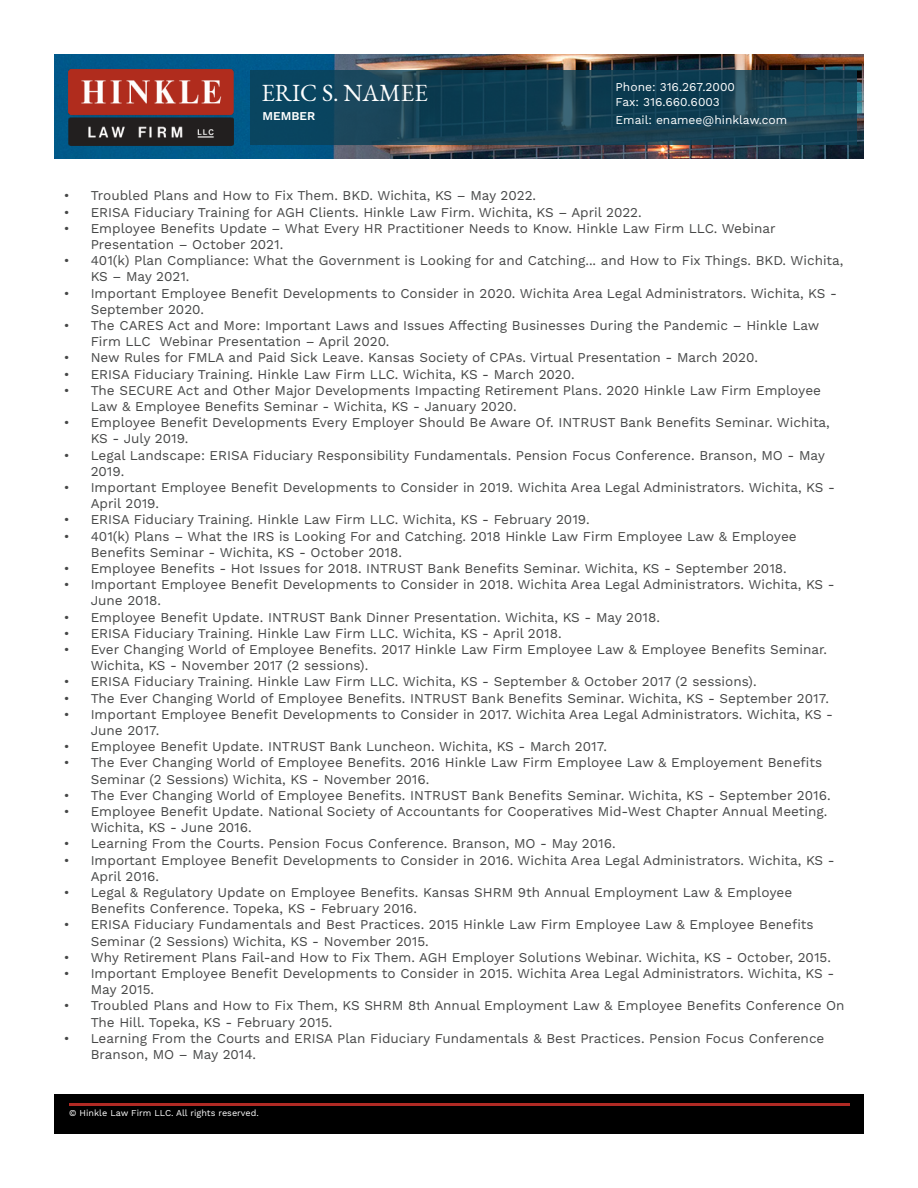
<style>
.page{position:relative;width:918px;height:1188px;background:#fff}
.page>*{position:absolute;margin:0;border:0;box-sizing:border-box;transform-origin:0 0}
.t1{font:24px "EB Garamond";color:#fff}
.t2{font:13.5px/16.2px "Work Sans";color:#464747}
.t3{font:12px/14.4px "Work Sans";color:#fff}
.t4{font:600 12px "Work Sans";color:#fff}
.t5{font:9px "Work Sans";color:#fff}
</style>
<div class="page">
<div style="left:54px;top:1094px;width:810px;height:40px;background:#000"></div>
<hr style="left:69px;top:1104px;width:781px;height:2px;background:#b02a24">
<img style="left:54px;top:54px;width:810px;height:105px">
<img style="left:68px;top:70px;width:165px;height:75px">
<svg style="left:250px;top:70px;width:606px;height:75px"></svg>
<p class="t1" style="left:261px;top:77px;width:168px">ERIC S. NAMEE</p>
<p class="t4" style="left:263px;top:108px;width:54px">MEMBER</p>
<p class="t3" style="left:616px;top:81px;width:121px">Phone: 316.267.2000<br>Fax: 316.660.6003</p>
<p class="t3" style="left:616px;top:113px;width:173px">Email: enamee@hinklaw.com</p>
<p class="t2" style="left:64px;top:188px;width:474px">• Troubled Plans and How to Fix Them. BKD. Wichita, KS – May 2022.</p>
<p class="t2" style="left:64px;top:204px;width:580px">• ERISA Fiduciary Training for AGH Clients. Hinkle Law Firm. Wichita, KS – April 2022.</p>
<p class="t2" style="left:91px;top:221px;width:686px;text-indent:-27px">• Employee Benefits Update – What Every HR Practitioner Needs to Know. Hinkle Law Firm LLC. Webinar<br>Presentation – October 2021.</p>
<p class="t2" style="left:91px;top:253px;width:754px;text-indent:-27px">• 401(k) Plan Compliance: What the Government is Looking for and Catching... and How to Fix Things. BKD. Wichita,<br>KS – May 2021.</p>
<p class="t2" style="left:91px;top:285px;width:748px;text-indent:-27px">• Important Employee Benefit Developments to Consider in 2020. Wichita Area Legal Administrators. Wichita, KS -<br>September 2020.</p>
<p class="t2" style="left:91px;top:318px;width:730px;text-indent:-27px">• The CARES Act and More: Important Laws and Issues Affecting Businesses During the Pandemic – Hinkle Law<br>Firm LLC Webinar Presentation – April 2020.</p>
<p class="t2" style="left:64px;top:350px;width:696px">• New Rules for FMLA and Paid Sick Leave. Kansas Society of CPAs. Virtual Presentation - March 2020.</p>
<p class="t2" style="left:64px;top:366px;width:512px">• ERISA Fiduciary Training. Hinkle Law Firm LLC. Wichita, KS - March 2020.</p>
<p class="t2" style="left:91px;top:383px;width:732px;text-indent:-27px">• The SECURE Act and Other Major Developments Impacting Retirement Plans. 2020 Hinkle Law Firm Employee<br>Law &amp; Employee Benefits Seminar - Wichita, KS - January 2020.</p>
<p class="t2" style="left:91px;top:415px;width:741px;text-indent:-27px">• Employee Benefit Developments Every Employer Should Be Aware Of. INTRUST Bank Benefits Seminar. Wichita,<br>KS - July 2019.</p>
<p class="t2" style="left:91px;top:447px;width:736px;text-indent:-27px">• Legal Landscape: ERISA Fiduciary Responsibility Fundamentals. Pension Focus Conference. Branson, MO - May<br>2019.</p>
<p class="t2" style="left:91px;top:480px;width:746px;text-indent:-27px">• Important Employee Benefit Developments to Consider in 2019. Wichita Area Legal Administrators. Wichita, KS -<br>April 2019.</p>
<p class="t2" style="left:64px;top:512px;width:527px">• ERISA Fiduciary Training. Hinkle Law Firm LLC. Wichita, KS - February 2019.</p>
<p class="t2" style="left:91px;top:528px;width:708px;text-indent:-27px">• 401(k) Plans – What the IRS is Looking For and Catching. 2018 Hinkle Law Firm Employee Law &amp; Employee<br>Benefits Seminar - Wichita, KS - October 2018.</p>
<p class="t2" style="left:64px;top:561px;width:725px">• Employee Benefits - Hot Issues for 2018. INTRUST Bank Benefits Seminar. Wichita, KS - September 2018.</p>
<p class="t2" style="left:91px;top:577px;width:746px;text-indent:-27px">• Important Employee Benefit Developments to Consider in 2018. Wichita Area Legal Administrators. Wichita, KS -<br>June 2018.</p>
<p class="t2" style="left:64px;top:609px;width:598px">• Employee Benefit Update. INTRUST Bank Dinner Presentation. Wichita, KS - May 2018.</p>
<p class="t2" style="left:64px;top:626px;width:499px">• ERISA Fiduciary Training. Hinkle Law Firm LLC. Wichita, KS - April 2018.</p>
<p class="t2" style="left:91px;top:642px;width:738px;text-indent:-27px">• Ever Changing World of Employee Benefits. 2017 Hinkle Law Firm Employee Law &amp; Employee Benefits Seminar.<br>Wichita, KS - November 2017 (2 sessions).</p>
<p class="t2" style="left:64px;top:674px;width:694px">• ERISA Fiduciary Training. Hinkle Law Firm LLC. Wichita, KS - September &amp; October 2017 (2 sessions).</p>
<p class="t2" style="left:64px;top:690px;width:767px">• The Ever Changing World of Employee Benefits. INTRUST Bank Benefits Seminar. Wichita, KS - September 2017.</p>
<p class="t2" style="left:91px;top:707px;width:744px;text-indent:-27px">• Important Employee Benefit Developments to Consider in 2017. Wichita Area Legal Administrators. Wichita, KS -<br>June 2017.</p>
<p class="t2" style="left:64px;top:739px;width:545px">• Employee Benefit Update. INTRUST Bank Luncheon. Wichita, KS - March 2017.</p>
<p class="t2" style="left:91px;top:755px;width:733px;text-indent:-27px">• The Ever Changing World of Employee Benefits. 2016 Hinkle Law Firm Employee Law &amp; Employement Benefits<br>Seminar (2 Sessions) Wichita, KS - November 2016.</p>
<p class="t2" style="left:64px;top:788px;width:768px">• The Ever Changing World of Employee Benefits. INTRUST Bank Benefits Seminar. Wichita, KS - September 2016.</p>
<p class="t2" style="left:91px;top:804px;width:738px;text-indent:-27px">• Employee Benefit Update. National Society of Accountants for Cooperatives Mid-West Chapter Annual Meeting.<br>Wichita, KS - June 2016.</p>
<p class="t2" style="left:64px;top:836px;width:553px">• Learning From the Courts. Pension Focus Conference. Branson, MO - May 2016.</p>
<p class="t2" style="left:91px;top:852px;width:746px;text-indent:-27px">• Important Employee Benefit Developments to Consider in 2016. Wichita Area Legal Administrators. Wichita, KS -<br>April 2016.</p>
<p class="t2" style="left:91px;top:885px;width:703px;text-indent:-27px">• Legal &amp; Regulatory Update on Employee Benefits. Kansas SHRM 9th Annual Employment Law &amp; Employee<br>Benefits Conference. Topeka, KS - February 2016.</p>
<p class="t2" style="left:91px;top:917px;width:724px;text-indent:-27px">• ERISA Fiduciary Fundamentals and Best Practices. 2015 Hinkle Law Firm Employee Law &amp; Employee Benefits<br>Seminar (2 Sessions) Wichita, KS - November 2015.</p>
<p class="t2" style="left:64px;top:950px;width:769px">• Why Retirement Plans Fail-and How to Fix Them. AGH Employer Solutions Webinar. Wichita, KS - October, 2015.</p>
<p class="t2" style="left:91px;top:966px;width:745px;text-indent:-27px">• Important Employee Benefit Developments to Consider in 2015. Wichita Area Legal Administrators. Wichita, KS -<br>May 2015.</p>
<p class="t2" style="left:91px;top:998px;width:755px;text-indent:-27px">• Troubled Plans and How to Fix Them, KS SHRM 8th Annual Employment Law &amp; Employee Benefits Conference On<br>The Hill. Topeka, KS - February 2015.</p>
<p class="t2" style="left:91px;top:1031px;width:735px;text-indent:-27px">• Learning From the Courts and ERISA Plan Fiduciary Fundamentals &amp; Best Practices. Pension Focus Conference<br>Branson, MO – May 2014.</p>
<p class="t5" style="left:69px;top:1108px;width:191px">© Hinkle Law Firm LLC. All rights reserved.</p>
</div>
